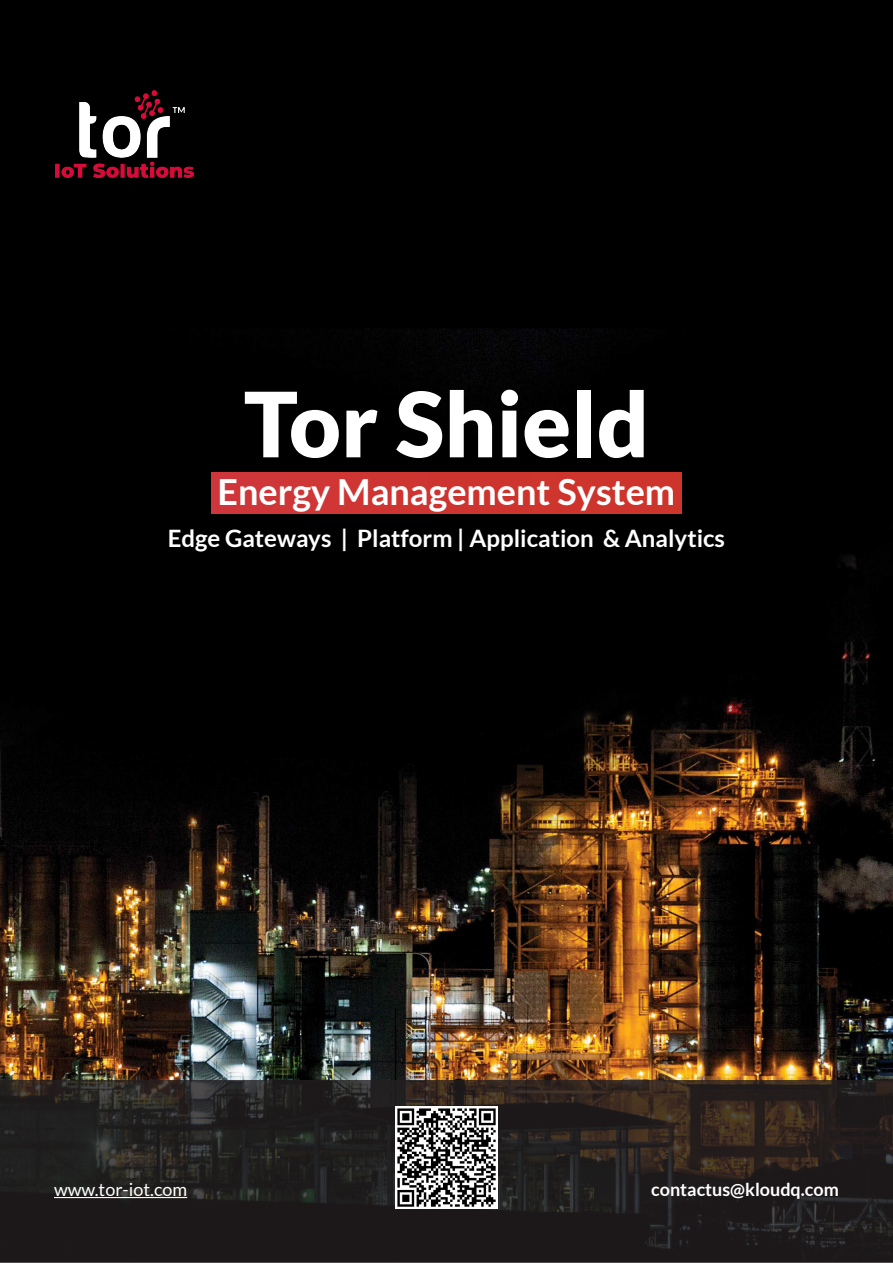
<style>
.page{position:relative;width:893px;height:1263px;background:#fff}
.page>*{position:absolute;margin:0;border:0;box-sizing:border-box;transform-origin:0 0}
.t1{font:900 90px "Lato";color:#fff}
.t2{font:700 36px "Lato";color:#fff}
.t3{font:700 24px "Lato";color:#fff}
.t4{font:700 18px "Lato";color:#fff}
.t5{font:18px "Lato";color:#fff}
</style>
<div class="page">
<img style="left:0;top:0;width:893px;height:1080px">
<svg style="left:0;top:1080px;width:893px;height:183px;background:#231f1e"></svg>
<hr style="left:54px;top:1197px;width:133px;height:1px;background:#fff">
<img style="left:56px;top:91px;width:137px;height:86px">
<div style="left:212px;top:472px;width:469px;height:42px;background:#cd3430"></div>
<img style="left:395px;top:1106px;width:103px;height:103px">
<p class="t1" style="left:244px;top:372px;width:407px">Tor Shield</p>
<p class="t2" style="left:217px;top:471px;width:459px">Energy Management System</p>
<p class="t3" style="left:168px;top:524px;width:559px">Edge Gateways | Platform | Application &amp; Analytics</p>
<p class="t5" style="left:54px;top:1180px;width:135px">www.tor-iot.com</p>
<p class="t4" style="left:651px;top:1179px;width:189px">contactus@kloudq.com</p>
</div>
